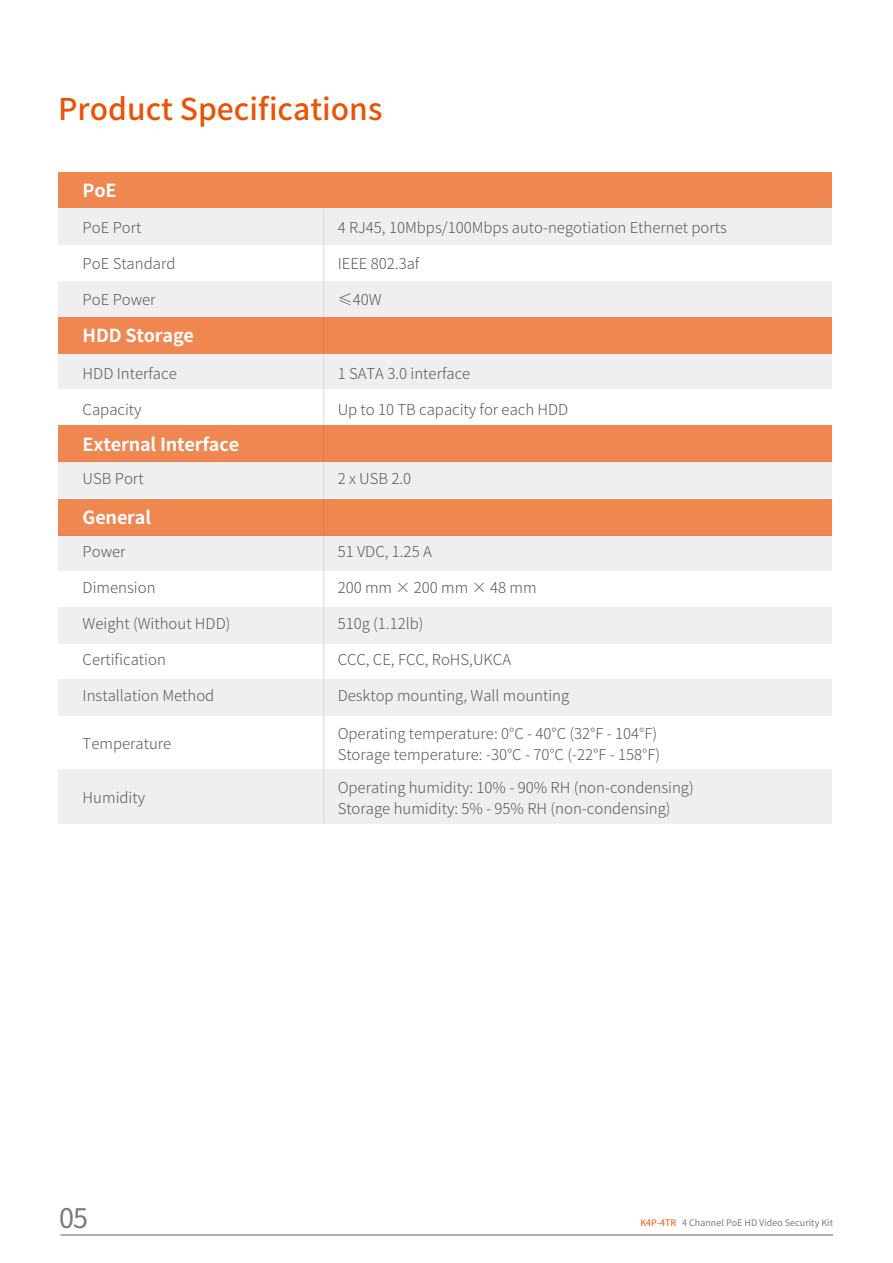
<style>
.page{position:relative;width:893px;height:1263px;background:#fff}
.page>*{position:absolute;margin:0;border:0;box-sizing:border-box;transform-origin:0 0}
.t1{font:500 30px "Source Han Sans CN";color:#ea5305}
.t2{font:27px "Source Han Sans CN";color:#7a7979}
.t3{font:700 18px "Source Han Sans CN";letter-spacing:-.01em;color:#fff}
.t4{font:300 15px/21px "Source Han Sans CN";color:#585959}
.t5{font:9px "Source Han Sans CN";color:#7a7979}
.s1{color:#ea5305}
</style>
<div class="page">
<hr style="left:60px;top:1235px;width:773px;height:1px;background:#646363">
<div style="left:58px;top:172px;width:774px;height:36px;background:#f08650"></div>
<div style="left:58px;top:354px;width:774px;height:36px;background:#efefef"></div>
<div style="left:58px;top:281px;width:774px;height:36px;background:#efefef"></div>
<div style="left:58px;top:607px;width:774px;height:37px;background:#efefef"></div>
<div style="left:58px;top:462px;width:774px;height:36px;background:#efefef"></div>
<div style="left:58px;top:534px;width:774px;height:36px;background:#efefef"></div>
<div style="left:58px;top:680px;width:774px;height:36px;background:#efefef"></div>
<div style="left:58px;top:769px;width:774px;height:55px;background:#efefef"></div>
<div style="left:58px;top:209px;width:774px;height:36px;background:#efefef"></div>
<hr style="left:323px;top:209px;width:1px;height:615px;background:#dcdddd">
<div style="left:58px;top:317px;width:774px;height:36px;background:#f08650"></div>
<div style="left:58px;top:426px;width:774px;height:36px;background:#f08650"></div>
<div style="left:58px;top:499px;width:774px;height:36px;background:#f08650"></div>
<h1 class="t1" style="left:58px;top:92px;width:326px">Product Specifications</h1>
<p class="t3" style="left:83px;top:180px;width:35px">PoE</p>
<p class="t4" style="left:83px;top:217px;width:60px">PoE Port</p>
<p class="t4" style="left:83px;top:253px;width:94px">PoE Standard</p>
<p class="t4" style="left:83px;top:289px;width:75px">PoE Power</p>
<p class="t3" style="left:83px;top:325px;width:113px">HDD Storage</p>
<p class="t4" style="left:83px;top:363px;width:96px">HDD Interface</p>
<p class="t4" style="left:83px;top:399px;width:60px">Capacity</p>
<p class="t3" style="left:83px;top:434px;width:158px">External Interface</p>
<p class="t4" style="left:83px;top:468px;width:62px">USB Port</p>
<p class="t3" style="left:83px;top:507px;width:70px">General</p>
<p class="t4" style="left:83px;top:541px;width:45px">Power</p>
<p class="t4" style="left:83px;top:577px;width:74px">Dimension</p>
<p class="t4" style="left:83px;top:613px;width:149px">Weight (Without HDD)</p>
<p class="t4" style="left:83px;top:649px;width:85px">Certification</p>
<p class="t4" style="left:83px;top:685px;width:133px">Installation Method</p>
<p class="t4" style="left:338px;top:217px;width:391px">4 RJ45, 10Mbps/100Mbps auto-negotiation Ethernet ports</p>
<p class="t4" style="left:338px;top:253px;width:83px">IEEE 802.3af</p>
<p class="t4" style="left:338px;top:289px;width:45px">≤40W</p>
<p class="t4" style="left:338px;top:363px;width:134px">1 SATA 3.0 interface</p>
<p class="t4" style="left:338px;top:399px;width:232px">Up to 10 TB capacity for each HDD</p>
<p class="t4" style="left:338px;top:468px;width:75px">2 x USB 2.0</p>
<p class="t4" style="left:338px;top:541px;width:96px">51 VDC, 1.25 A</p>
<p class="t4" style="left:338px;top:577px;width:200px">200 mm × 200 mm × 48 mm</p>
<p class="t4" style="left:338px;top:613px;width:87px">510g (1.12lb)</p>
<p class="t4" style="left:338px;top:649px;width:175px">CCC, CE, FCC, RoHS,UKCA</p>
<p class="t4" style="left:338px;top:685px;width:233px">Desktop mounting, Wall mounting</p>
<p class="t4" style="left:83px;top:734px;width:90px">Temperature</p>
<p class="t4" style="left:338px;top:723px;width:324px">Operating temperature: 0°C - 40°C (32°F - 104°F)<br>Storage temperature: -30°C - 70°C (-22°F - 158°F)</p>
<p class="t4" style="left:83px;top:788px;width:64px">Humidity</p>
<p class="t4" style="left:338px;top:777px;width:358px">Operating humidity: 10% - 90% RH (non-condensing)<br>Storage humidity: 5% - 95% RH (non-condensing)</p>
<h2 class="t2" style="left:59px;top:1203px;width:30px">05</h2>
<p class="t5" style="left:640px;top:1218px;width:194px"><span class="s1">K4P-4TR</span> 4 Channel PoE HD Video Security Kit</p>
</div>
